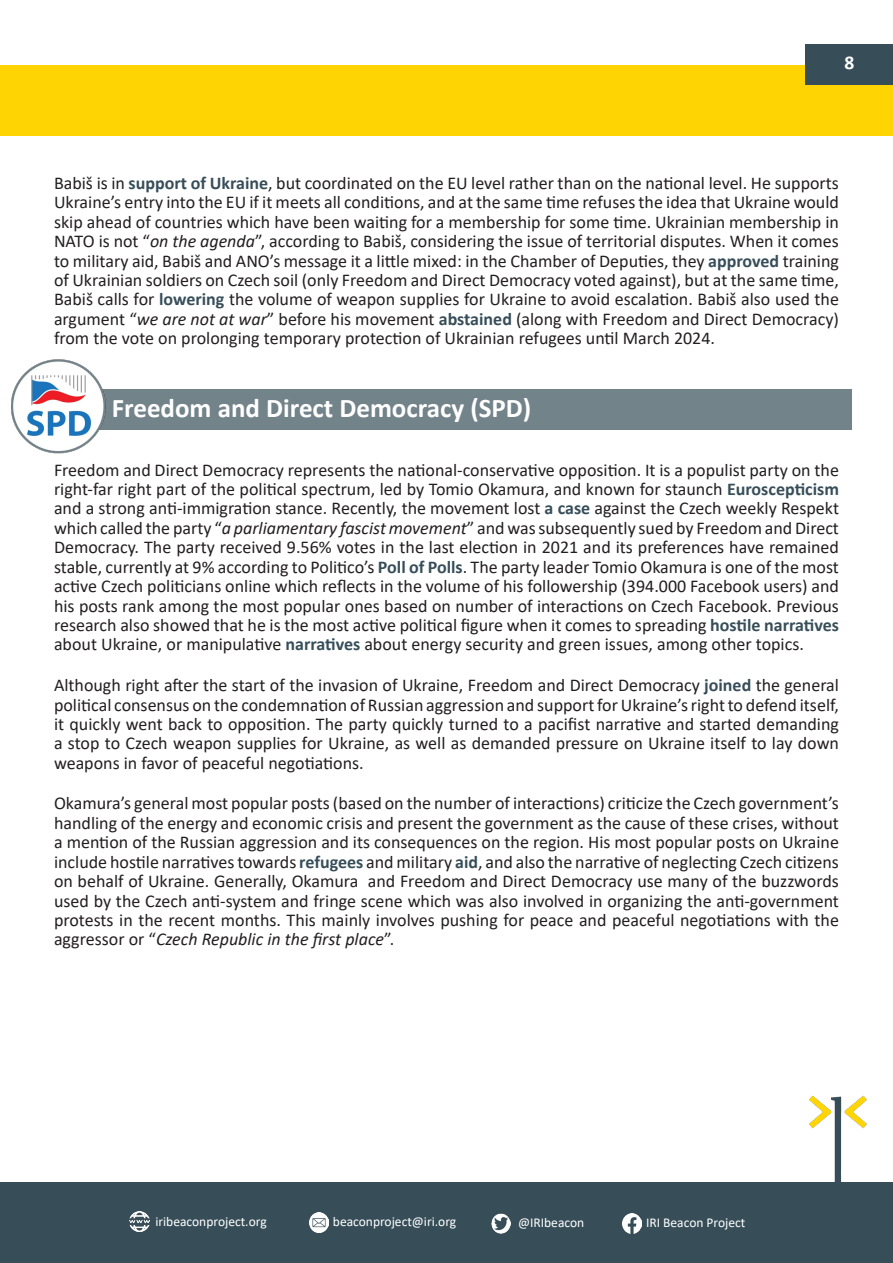
<style>
.page{position:relative;width:893px;height:1263px;background:#fff}
.page>*{position:absolute;margin:0;border:0;box-sizing:border-box;transform-origin:0 0}
.Heading_3{font:700 27px "Calibri";color:#fff}
.t1{font:700 19.5px "Calibri";color:#fff}
.t2{font:18px/19.4px "Calibri";color:#231f20;text-align:justify}
.t3{font:13.5px "Calibri";color:#fff}
.s1{font-weight:700;color:#374e59}
.s2{font-style:italic}
</style>
<div class="page">
<img style="left:806px;top:1095px;width:66px;height:88px">
<div style="left:0;top:65px;width:893px;height:71px;background:#ffd402"></div>
<div style="left:0;top:1183px;width:893px;height:80px;background:#374e59"></div>
<div style="left:806px;top:45px;width:87px;height:40px;background:#374e59"></div>
<img style="left:491px;top:1214px;width:20px;height:19px">
<img style="left:310px;top:1213px;width:19px;height:19px">
<img style="left:130px;top:1211px;width:19px;height:20px">
<img style="left:622px;top:1214px;width:20px;height:19px">
<div style="left:42px;top:389px;width:809px;height:41px;background:#73838a"></div>
<img style="left:11px;top:359px;width:95px;height:95px">
<p class="t1" style="left:844px;top:48px;width:11px">8</p>
<p class="t2" style="left:54px;top:173px;width:786px">Babiš is in <span class="s1">support of Ukraine</span>, but coordinated on the EU level rather than on the national level. He supports Ukraine’s entry into the EU if it meets all conditions, and at the same time refuses the idea that Ukraine would skip ahead of countries which have been waiting for a membership for some time. Ukrainian membership in NATO is not “<span class="s2">on the agenda</span>”, according to Babiš, considering the issue of territorial disputes. When it comes to military aid, Babiš and ANO’s message it a little mixed: in the Chamber of Deputies, they <span class="s1">approved</span> training of Ukrainian soldiers on Czech soil (only Freedom and Direct Democracy voted against), but at the same time, Babiš calls for <span class="s1">lowering</span> the volume of weapon supplies for Ukraine to avoid escalation. Babiš also used the argument “<span class="s2">we are not at war</span>” before his movement <span class="s1">abstained</span> (along with Freedom and Direct Democracy) from the vote on prolonging temporary protection of Ukrainian refugees until March 2024.</p>
<p class="Heading_3" style="left:112px;top:389px;width:421px">Freedom and Direct Democracy (SPD)</p>
<p class="t2" style="left:54px;top:459px;width:786px">Freedom and Direct Democracy represents the national-conservative opposition. It is a populist party on the right-far right part of the political spectrum, led by Tomio Okamura, and known for staunch <span class="s1">Euroscepticism </span>and a strong anti-immigration stance. Recently, the movement lost <span class="s1">a case</span> against the Czech weekly Respekt which called the party “<span class="s2">a parliamentary fascist movement</span>” and was subsequently sued by Freedom and Direct Democracy. The party received 9.56% votes in the last election in 2021 and its preferences have remained stable, currently at 9% according to Politico’s <span class="s1">Poll of Polls</span>. The party leader Tomio Okamura is one of the most active Czech politicians online which reflects in the volume of his followership (394.000 Facebook users) and his posts rank among the most popular ones based on number of interactions on Czech Facebook. Previous research also showed that he is the most active political figure when it comes to spreading <span class="s1">hostile narratives </span>about Ukraine, or manipulative <span class="s1">narratives</span> about energy security and green issues, among other topics.</p>
<p class="t2" style="left:54px;top:675px;width:786px">Although right after the start of the invasion of Ukraine, Freedom and Direct Democracy <span class="s1">joined</span> the general political consensus on the condemnation of Russian aggression and support for Ukraine’s right to defend itself, it quickly went back to opposition. The party quickly turned to a pacifist narrative and started demanding a stop to Czech weapon supplies for Ukraine, as well as demanded pressure on Ukraine itself to lay down weapons in favor of peaceful negotiations.</p>
<p class="t2" style="left:54px;top:793px;width:786px">Okamura’s general most popular posts (based on the number of interactions) criticize the Czech government’s handling of the energy and economic crisis and present the government as the cause of these crises, without a mention of the Russian aggression and its consequences on the region. His most popular posts on Ukraine include hostile narratives towards <span class="s1">refugees</span> and military <span class="s1">aid</span>, and also the narrative of neglecting Czech citizens on behalf of Ukraine. Generally, Okamura and Freedom and Direct Democracy use many of the buzzwords used by the Czech anti-system and fringe scene which was also involved in organizing the anti-government protests in the recent months. This mainly involves pushing for peace and peaceful negotiations with the aggressor or “<span class="s2">Czech Republic in the first place</span>”.</p>
<p class="t3" style="left:155px;top:1212px;width:113px">iribeaconproject.org</p>
<p class="t3" style="left:333px;top:1212px;width:125px">beaconproject@iri.org</p>
<p class="t3" style="left:518px;top:1213px;width:68px">@IRIbeacon</p>
<p class="t3" style="left:646px;top:1213px;width:101px">IRI Beacon Project</p>
</div>
